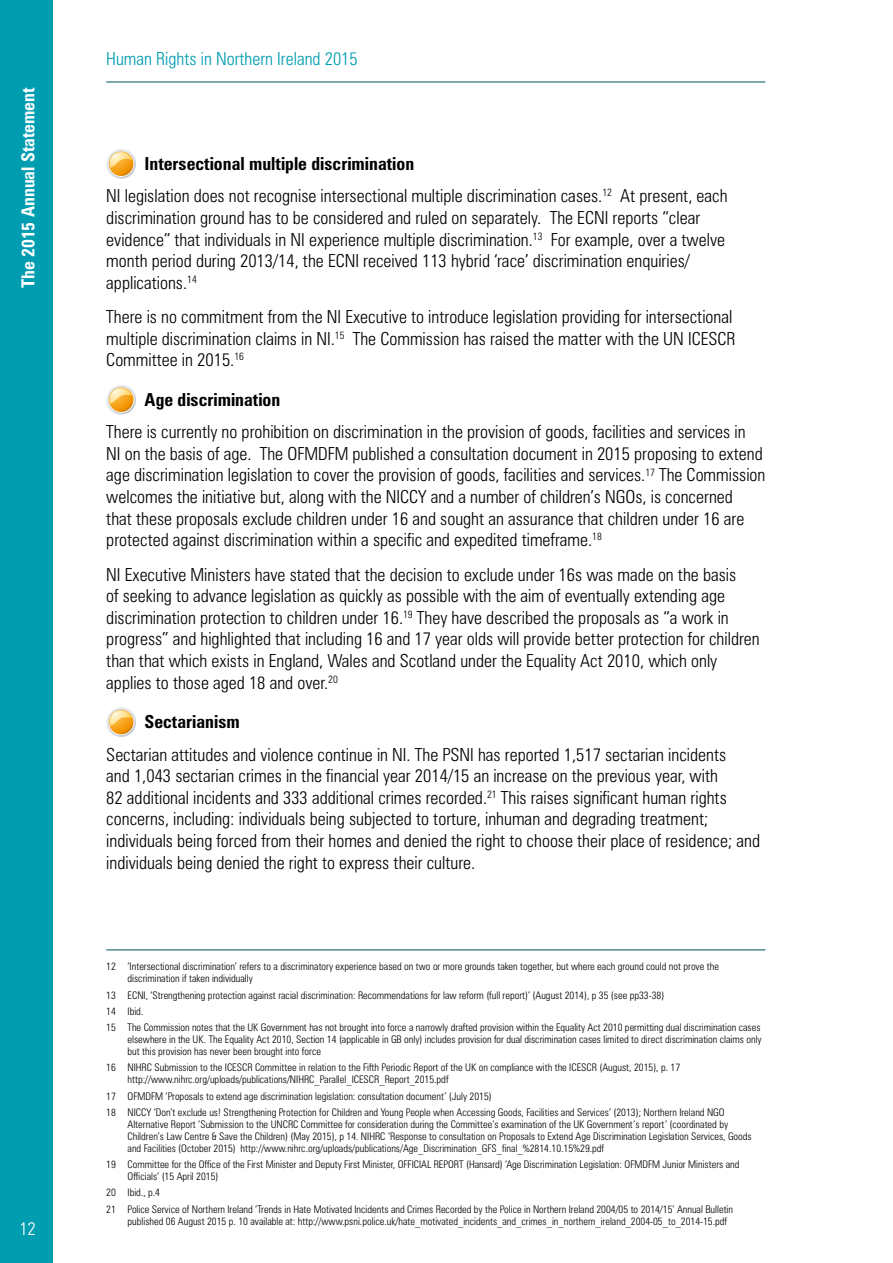
<style>
.page{position:relative;width:893px;height:1263px;background:#fff}
.page>*{position:absolute;margin:0;border:0;box-sizing:border-box;transform-origin:0 0}
.Body_text__2014{font:300 condensed 18px/21.6px "Zurich BT";color:#000}
.Heading_2__2014{font:700 condensed 18px "Zurich BT";color:#000}
.t1{font:300 condensed 18px "Zurich BT";color:#009db1}
.t2{font:700 condensed 18px "Zurich BT";color:#fff}
.t3{font:300 condensed 18px "Zurich BT";color:#fff}
.Footnotes__2014{font:300 condensed 10.5px/12px "Zurich BT";color:#000}
</style>
<div class="page">
<div style="left:0;top:0;width:53px;height:1263px;background:#009db1"></div>
<hr style="left:106px;top:82px;width:659px;height:1px;background:#005156">
<svg style="left:106px;top:149px;width:30px;height:30px"></svg>
<svg style="left:108px;top:151px;width:26px;height:26px"></svg>
<svg style="left:109px;top:151px;width:24px;height:25px"></svg>
<svg style="left:110px;top:152px;width:22px;height:16px"></svg>
<svg style="left:106px;top:385px;width:30px;height:30px"></svg>
<svg style="left:108px;top:387px;width:26px;height:26px"></svg>
<svg style="left:109px;top:387px;width:24px;height:25px"></svg>
<svg style="left:110px;top:388px;width:22px;height:15px"></svg>
<svg style="left:106px;top:707px;width:30px;height:30px"></svg>
<svg style="left:108px;top:709px;width:26px;height:26px"></svg>
<svg style="left:109px;top:710px;width:24px;height:24px"></svg>
<svg style="left:110px;top:710px;width:22px;height:16px"></svg>
<hr style="left:106px;top:949px;width:659px;height:1px;background:#005156">
<p class="t2" style="left:17px;top:288px;width:202px;rotate:-90deg">The 2015 Annual Statement</p>
<p class="t3" style="left:19px;top:1217px;width:18px">12</p>
<p class="t1" style="left:106px;top:47px;width:253px">Human Rights in Northern Ireland 2015</p>
<p class="Heading_2__2014" style="left:145px;top:153px;width:271px">Intersectional multiple discrimination</p>
<p class="Body_text__2014" style="left:106px;top:185px;width:623px">NI legislation does not recognise intersectional multiple discrimination cases.<sup>12</sup> At present, each discrimination ground has to be considered and ruled on separately. The ECNI reports “clear evidence” that individuals in NI experience multiple discrimination.<sup>13</sup> For example, over a twelve month period during 2013/14, the ECNI received 113 hybrid ‘race’ discrimination enquiries/ applications.<sup>14</sup></p>
<p class="Body_text__2014" style="left:106px;top:306px;width:631px">There is no commitment from the NI Executive to introduce legislation providing for intersectional multiple discrimination claims in NI.<sup>15</sup> The Commission has raised the matter with the UN ICESCR<br>Committee in 2015.<sup>16</sup></p>
<p class="Heading_2__2014" style="left:145px;top:389px;width:137px">Age discrimination</p>
<p class="Body_text__2014" style="left:106px;top:421px;width:661px">There is currently no prohibition on discrimination in the provision of goods, facilities and services in<br>NI on the basis of age. The OFMDFM published a consultation document in 2015 proposing to extend age discrimination legislation to cover the provision of goods, facilities and services.<sup>17</sup> The Commission welcomes the initiative but, along with the NICCY and a number of children’s NGOs, is concerned<br>that these proposals exclude children under 16 and sought an assurance that children under 16 are protected against discrimination within a specific and expedited timeframe.<sup>18</sup></p>
<p class="Body_text__2014" style="left:106px;top:563px;width:655px">NI Executive Ministers have stated that the decision to exclude under 16s was made on the basis<br>of seeking to advance legislation as quickly as possible with the aim of eventually extending age discrimination protection to children under 16.<sup>19</sup> They have described the proposals as “a work in progress” and highlighted that including 16 and 17 year olds will provide better protection for children than that which exists in England, Wales and Scotland under the Equality Act 2010, which only applies to those aged 18 and over.<sup>20</sup></p>
<p class="Heading_2__2014" style="left:145px;top:711px;width:97px">Sectarianism</p>
<p class="Body_text__2014" style="left:106px;top:743px;width:655px">Sectarian attitudes and violence continue in NI. The PSNI has reported 1,517 sectarian incidents<br>and 1,043 sectarian crimes in the financial year 2014/15 an increase on the previous year, with<br>82 additional incidents and 333 additional crimes recorded.<sup>21</sup> This raises significant human rights concerns, including: individuals being subjected to torture, inhuman and degrading treatment; individuals being forced from their homes and denied the right to choose their place of residence; and individuals being denied the right to express their culture.</p>
<p class="Footnotes__2014" style="left:128px;top:960px;width:593px;text-indent:-21px">12 ‘Intersectional discrimination’ refers to a discriminatory experience based on two or more grounds taken together, but where each ground could not prove the discrimination if taken individually</p>
<p class="Footnotes__2014" style="left:106px;top:989px;width:559px">13 ECNI, ‘Strengthening protection against racial discrimination: Recommendations for law reform (full report)’ (August 2014), p 35 (see pp33-38)</p>
<p class="Footnotes__2014" style="left:106px;top:1005px;width:39px">14 Ibid.</p>
<p class="Footnotes__2014" style="left:128px;top:1021px;width:636px;text-align:justify;text-indent:-21px">15 The Commission notes that the UK Government has not brought into force a narrowly drafted provision within the Equality Act 2010 permitting dual discrimination cases elsewhere in the UK. The Equality Act 2010, Section 14 (applicable in GB only) includes provision for dual discrimination cases limited to direct discrimination claims only but this provision has never been brought into force</p>
<p class="Footnotes__2014" style="left:128px;top:1061px;width:554px;text-indent:-21px">16 NIHRC Submission to the ICESCR Committee in relation to the Fifth Periodic Report of the UK on compliance with the ICESCR (August, 2015), p. 17 http://www.nihrc.org/uploads/publications/NIHRC_Parallel_ICESCR_Report_2015.pdf</p>
<p class="Footnotes__2014" style="left:106px;top:1090px;width:387px">17 OFMDFM ‘Proposals to extend age discrimination legislation: consultation document’ (July 2015)</p>
<p class="Footnotes__2014" style="left:128px;top:1106px;width:626px;text-indent:-21px">18 NICCY ‘Don’t exclude us! Strengthening Protection for Children and Young People when Accessing Goods, Facilities and Services’ (2013); Northern Ireland NGO Alternative Report ‘Submission to the UNCRC Committee for consideration during the Committee’s examination of the UK Government’s report’ (coordinated by Children’s Law Centre &amp; Save the Children) (May 2015), p 14. NIHRC ‘Response to consultation on Proposals to Extend Age Discrimination Legislation Services, Goods and Facilities (October 2015) http://www.nihrc.org/uploads/publications/Age_Discrimination_GFS_final_%2814.10.15%29.pdf</p>
<p class="Footnotes__2014" style="left:128px;top:1158px;width:613px;text-indent:-21px">19 Committee for the Office of the First Minister and Deputy First Minister, OFFICIAL REPORT (Hansard) ‘Age Discrimination Legislation: OFMDFM Junior Ministers and<br>Officials’ (15 April 2015)</p>
<p class="Footnotes__2014" style="left:106px;top:1186px;width:55px">20 Ibid., p.4</p>
<p class="Footnotes__2014" style="left:128px;top:1203px;width:607px;text-indent:-21px">21 Police Service of Northern Ireland ‘Trends in Hate Motivated Incidents and Crimes Recorded by the Police in Northern Ireland 2004/05 to 2014/15’ Annual Bulletin published 06 August 2015 p. 10 available at: http://www.psni.police.uk/hate_motivated_incidents_and_crimes_in_northern_ireland_2004-05_to_2014-15.pdf</p>
</div>
